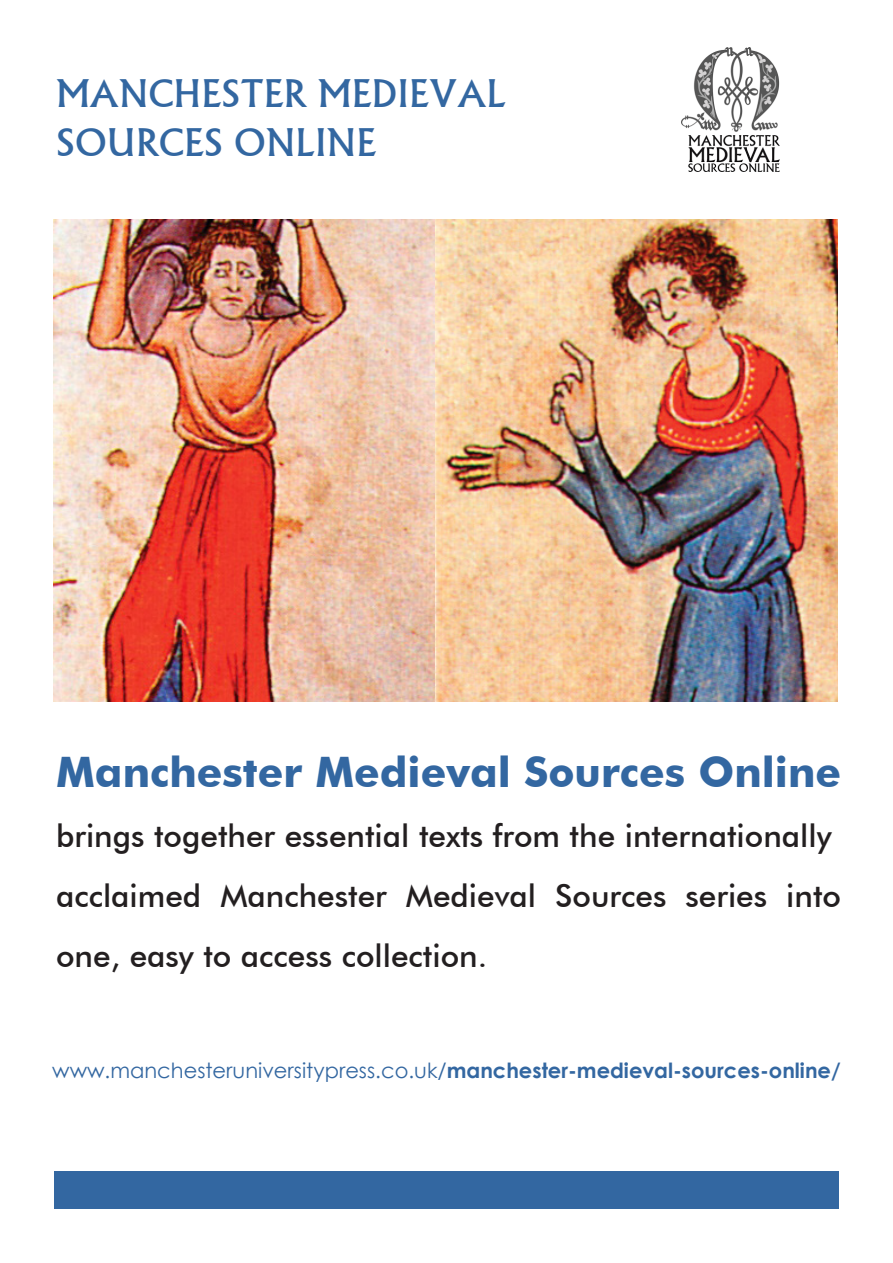
<style>
.page{position:relative;width:893px;height:1263px;background:#fff}
.page>*{position:absolute;margin:0;border:0;box-sizing:border-box;transform-origin:0 0}
.t1{font:700 42px "Futura BT";color:#3367a1}
.t2{font:40.5px "Narkisim";color:#3367a1}
.t3{font:500 31.5px/60px "Futura BT";color:#231f20}
.t4{font:21px "Century Gothic";color:#3367a1}
.s1{font-weight:700}
</style>
<div class="page">
<div style="left:54px;top:1171px;width:784px;height:38px;background:#3367a1"></div>
<img style="left:681px;top:47px;width:98px;height:124px">
<img style="left:54px;top:220px;width:783px;height:482px">
<p class="t2" style="left:56px;top:78px;width:451px">MANCHESTER MEDIEVAL</p>
<p class="t2" style="left:56px;top:126px;width:322px">SOURCES ONLINE</p>
<p class="t1" style="left:56px;top:746px;width:786px">Manchester Medieval Sources Online</p>
<p class="t3" style="left:56px;top:805px;width:777px">brings together essential texts from the internationally</p>
<p class="t3" style="left:56px;top:865px;width:786px">acclaimed Manchester Medieval Sources series into one, easy to access collection.</p>
<p class="t4" style="left:52px;top:1055px;width:790px">www.manchesteruniversitypress.co.uk/<span class="s1">manchester-medieval-sources-online/</span></p>
</div>
